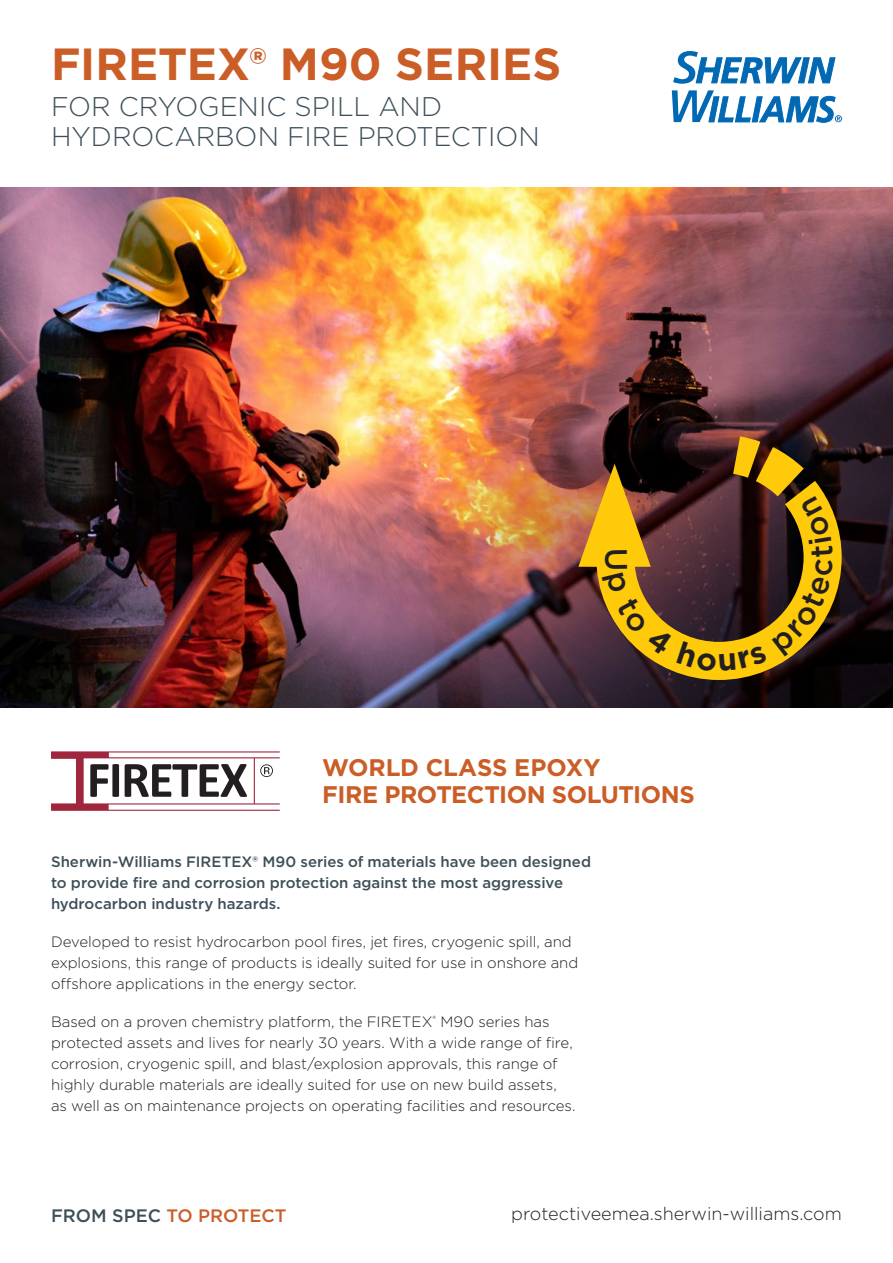
<style>
.page{position:relative;width:893px;height:1263px;background:#fff}
.page>*{position:absolute;margin:0;border:0;box-sizing:border-box;transform-origin:0 0}
.t1{font:700 45px "Gotham";color:#cb5d27}
.t2{font:300 27px/30px "Gotham";color:#3d4f59}
.t3{font:700 24px/27px "Gotham";letter-spacing:-.015em;color:#cb5d27}
.t4{font:300 18px "Gotham";color:#231f20}
.t5{font:500 18px "Gotham";color:#cb5d27}
.t6{font:300 15px/21px "Gotham";letter-spacing:-.005em;color:#231f20}
.t7{font:500 15px/21px "Gotham";color:#3d4f59}
.s1{color:#3d4f59}
</style>
<div class="page">
<svg style="left:672px;top:51px;width:170px;height:72px"></svg>
<img style="left:0;top:187px;width:893px;height:521px">
<img style="left:366px;top:225px;width:527px;height:483px">
<svg style="left:578px;top:439px;width:276px;height:260px;background:#271b18"></svg>
<svg style="left:51px;top:751px;width:229px;height:60px"></svg>
<svg style="left:578px;top:436px;width:267px;height:236px;background:#78561c"></svg>
<p class="t1" style="left:51px;top:34px;width:512px">FIRETEX® M90 SERIES</p>
<p class="t2" style="left:51px;top:91px;width:490px">FOR CRYOGENIC SPILL AND<br>HYDROCARBON FIRE PROTECTION</p>
<p class="t3" style="left:322px;top:754px;width:374px">WORLD CLASS EPOXY<br>FIRE PROTECTION SOLUTIONS</p>
<p class="t7" style="left:51px;top:851px;width:542px">Sherwin-Williams FIRETEX® M90 series of materials have been designed to provide fire and corrosion protection against the most aggressive hydrocarbon industry hazards.</p>
<p class="t6" style="left:51px;top:931px;width:529px">Developed to resist hydrocarbon pool fires, jet fires, cryogenic spill, and explosions, this range of products is ideally suited for use in onshore and offshore applications in the energy sector.</p>
<p class="t6" style="left:51px;top:1011px;width:526px">Based on a proven chemistry platform, the FIRETEX<sup>®</sup> M90 series has protected assets and lives for nearly 30 years. With a wide range of fire, corrosion, cryogenic spill, and blast/explosion approvals, this range of highly durable materials are ideally suited for use on new build assets, as well as on maintenance projects on operating facilities and resources.</p>
<p class="t5" style="left:51px;top:1203px;width:237px"><span class="s1">FROM SPEC</span> TO PROTECT</p>
<p class="t4" style="left:511px;top:1203px;width:332px">protectiveemea.sherwin-williams.com</p>
</div>
